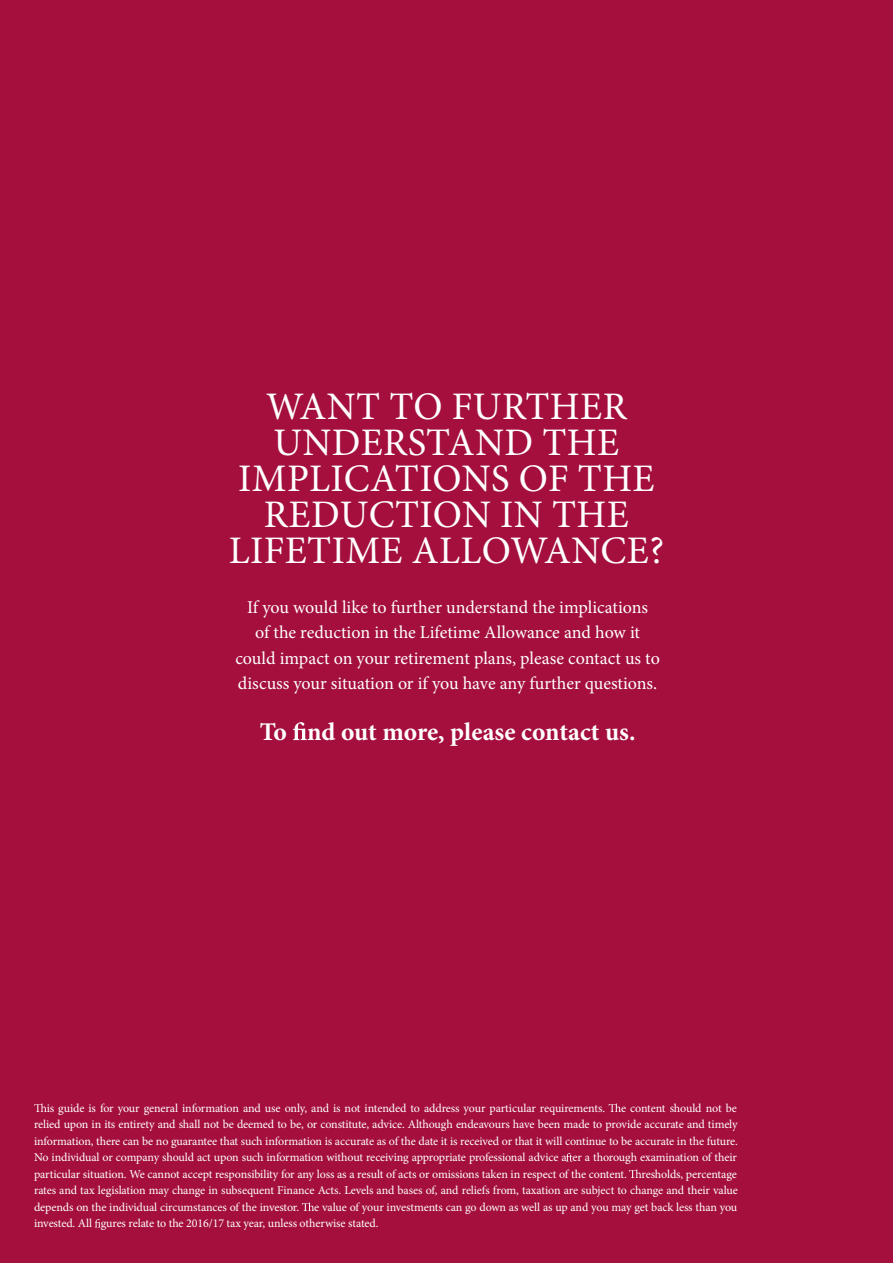
<style>
.page{position:relative;width:893px;height:1263px;background:#a40f3d}
.page>*{position:absolute;margin:0;border:0;box-sizing:border-box;transform-origin:0 0}
.t1{font:39px/36px "Minion Pro";letter-spacing:.01em;color:#fff;text-align:center}
.t2{font:700 25.5px "Minion Pro";color:#fff}
.t3{font:18px/25.5px "Minion Pro";color:#fff;text-align:center}
.t4{font:12px/16.5px "Minion Pro";letter-spacing:-.01em;color:#fff;text-align:justify}
</style>
<div class="page">
<svg style="left:34px;top:1103px;width:13px;height:9px"></svg>
<svg style="left:609px;top:1103px;width:12px;height:9px"></svg>
<svg style="left:566px;top:1153px;width:7px;height:8px"></svg>
<svg style="left:629px;top:1169px;width:12px;height:9px"></svg>
<svg style="left:302px;top:1202px;width:12px;height:9px"></svg>
<svg style="left:95px;top:1219px;width:5px;height:8px"></svg>
<svg style="left:293px;top:722px;width:14px;height:18px"></svg>
<h1 class="t1" style="left:229px;top:389px;width:437px">WANT TO FURTHER<br>UNDERSTAND THE<br>IMPLICATIONS OF THE<br>REDUCTION IN THE<br>LIFETIME ALLOWANCE?</h1>
<h3 class="t3" style="left:235px;top:594px;width:426px">If you would like to further understand the implications<br>of the reduction in the Lifetime Allowance and how it could impact on your retirement plans, please contact us to discuss your situation or if you have any further questions.</h3>
<h2 class="t2" style="left:260px;top:714px;width:377px">To nd out more, please contact us.</h2>
<p class="t4" style="left:34px;top:1100px;width:705px;text-indent:587px">e content should not be relied upon in its entirety and shall not be deemed to be, or constitute, advice. Although endeavours have been made to provide accurate and timely information, there can be no guarantee that such information is accurate as of the date it is received or that it will continue to be accurate in the future.<br>No individual or company should act upon such information without receiving appropriate professional advice a er a thorough examination of their particular situation. We cannot accept responsibility for any loss as a result of acts or omissions taken in respect of the content. resholds, percentage rates and tax legislation may change in subsequent Finance Acts. Levels and bases of, and reliefs from, taxation are subject to change and their value depends on the individual circumstances of the investor. e value of your investments can go down as well as up and you may get back less than you invested. All gures relate to the 2016/17 tax year, unless otherwise stated.</p>
<p class="t4" style="left:47px;top:1100px;width:560px">is guide is for your general information and use only, and is not intended to address your particular requirements.</p>
</div>
